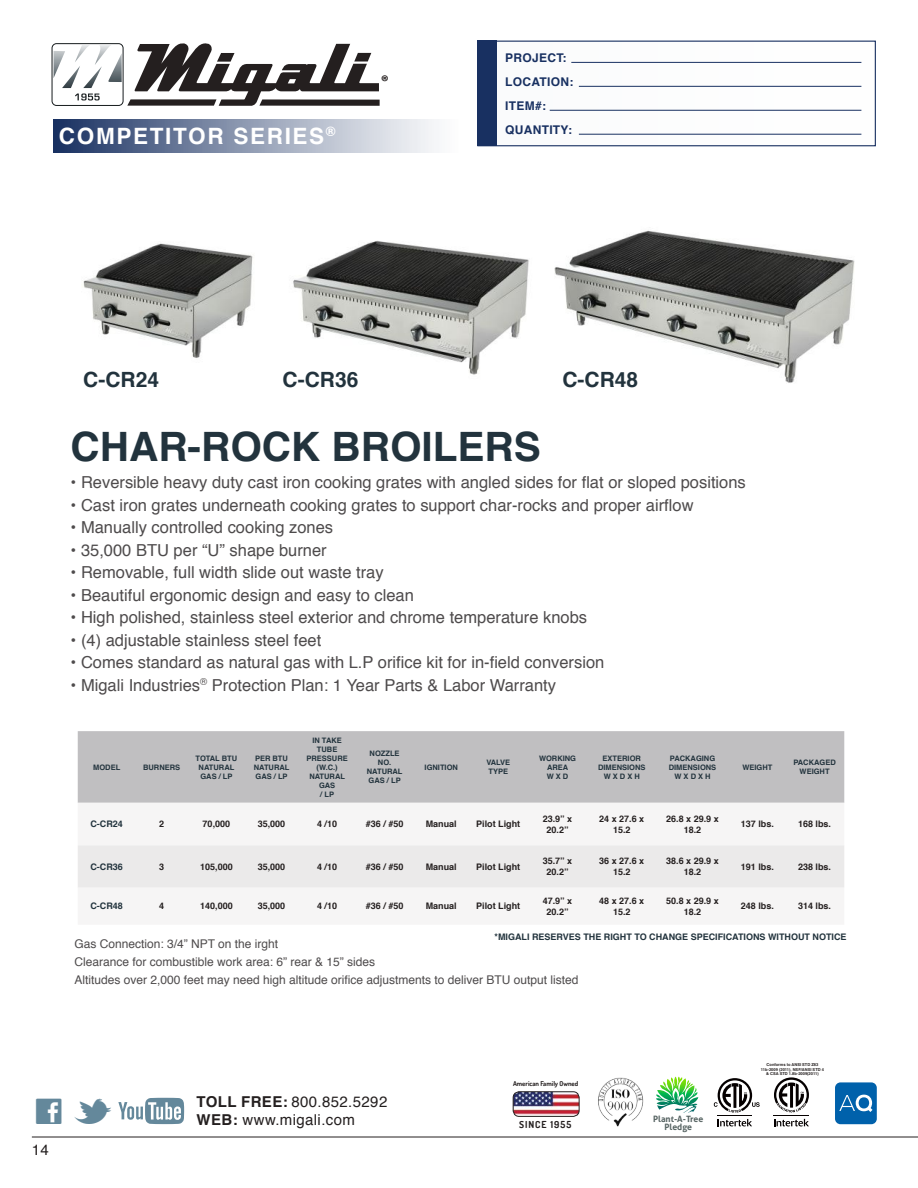
<style>
.page{position:relative;width:918px;height:1188px;background:#fff}
.page>*{position:absolute;margin:0;border:0;box-sizing:border-box;transform-origin:0 0}
.t1{font:45px "Social Logos";color:#64889b}
.t2{font:700 40.5px "Helvetica";color:#22333d}
.t3{font:700 22.5px "Helvetica";letter-spacing:.075em;color:#fff}
.t4{font:700 21px "Helvetica";color:#22333d}
.t5{font:900 17.1px "Myriad Pro";color:#241f1f}
.t6{font:16.5px "Helvetica";color:#4e4b4c}
.t7{font:15px "Helvetica";letter-spacing:.025em;color:#241f1f}
.t8{font:12px/18px "Helvetica";color:#4e4b4c}
.t9{font:700 12px/24px "Helvetica";letter-spacing:.025em;color:#183061}
.t10{font:700 9.6px "Dosis";letter-spacing:.1em;color:#241f1f}
.t11{font:700 9px/10.8px "Helvetica";color:#241f1f;text-align:center}
.t12{font:700 9px "Helvetica";color:#22333d}
.t13{font:700 8.7px "Aller";color:#566362}
.t14{font:700 7.5px/9px "Helvetica";color:#22333d;text-align:center}
.t15{font:700 6.75px "Dosis";color:#241f1f}
.t16{font:700 4.05px/4.5px "Helvetica";color:#241f1f;text-align:center}
.s1{font-weight:700}
.s2{color:#86a9c0}
</style>
<div class="page">
<hr style="left:32px;top:1137px;width:886px;height:1px;background:#241f1f">
<svg style="left:118px;top:1098px;width:66px;height:26px"></svg>
<svg style="left:718px;top:1119px;width:34px;height:7px"></svg>
<hr style="left:718px;top:1115px;width:34px;height:1px;background:#050000">
<svg style="left:714px;top:1078px;width:46px;height:35px"></svg>
<svg style="left:774px;top:1119px;width:35px;height:7px"></svg>
<hr style="left:774px;top:1115px;width:35px;height:1px;background:#050000">
<svg style="left:774px;top:1077px;width:35px;height:36px"></svg>
<img style="left:598px;top:1077px;width:46px;height:50px">
<svg style="left:656px;top:1077px;width:42px;height:36px"></svg>
<img style="left:513px;top:1092px;width:66px;height:24px">
<div style="left:513px;top:1092px;width:66px;height:25px;border:1px solid #241f1f;border-radius:6px"></div>
<div style="left:487px;top:41px;width:389px;height:105px;background:#fafbfc"></div>
<div style="left:52px;top:43px;width:71px;height:63px;border:1px solid #161b1d;border-radius:5px"></div>
<svg style="left:127px;top:43px;width:253px;height:63px"></svg>
<img style="left:54px;top:45px;width:68px;height:43px">
<svg style="left:75px;top:93px;width:25px;height:7px"></svg>
<div style="left:53px;top:119px;width:406px;height:34px;background:linear-gradient(to right,#1d3464,#fff)"></div>
<hr style="left:571px;top:62px;width:290px;height:1px;background:#183061">
<hr style="left:579px;top:86px;width:282px;height:1px;background:#183061">
<hr style="left:550px;top:110px;width:311px;height:1px;background:#183061">
<hr style="left:579px;top:134px;width:282px;height:1px;background:#183061">
<div style="left:477px;top:41px;width:399px;height:105px;border:1px solid #183061"></div>
<div style="left:477px;top:41px;width:20px;height:105px;background:#183061"></div>
<div style="left:835px;top:1082px;width:42px;height:42px;background:#0061ab;border-radius:5px"></div>
<svg style="left:839px;top:1095px;width:34px;height:17px"></svg>
<img style="left:83px;top:243px;width:170px;height:115px">
<img style="left:293px;top:240px;width:236px;height:135px">
<img style="left:555px;top:230px;width:300px;height:153px">
<div style="left:283px;top:371px;width:117px;height:25px;background:#fff"></div>
<div style="left:562px;top:371px;width:118px;height:25px;background:#fff"></div>
<div style="left:78px;top:731px;width:766px;height:72px;background:#c0bfc1"></div>
<svg style="left:78px;top:887px;width:766px;height:1px"></svg>
<div style="left:78px;top:845px;width:766px;height:42px;background:#ebeaea"></div>
<h3 class="t3" style="left:59px;top:118px;width:278px">COMPETITOR SERIES<sup>®</sup></h3>
<p class="t5" style="left:381px;top:70px;width:10px">®</p>
<p class="t9" style="left:505px;top:46px;width:70px">PROJECT:<br>LOCATION:<br>ITEM#:<br>QUANTITY:</p>
<p class="t4" style="left:83px;top:363px;width:77px">C-CR24</p>
<p class="t4" style="left:283px;top:363px;width:77px">C-CR36</p>
<p class="t4" style="left:562px;top:363px;width:77px">C-CR48</p>
<h2 class="t2" style="left:71px;top:414px;width:472px">CHAR-ROCK BROILERS</h2>
<p class="t6" style="left:71px;top:469px;width:677px">• Reversible heavy duty cast iron cooking grates with angled sides for flat or sloped positions</p>
<p class="t6" style="left:71px;top:492px;width:624px">• Cast iron grates underneath cooking grates to support char-rocks and proper airflow</p>
<p class="t6" style="left:71px;top:514px;width:264px">• Manually controlled cooking zones</p>
<p class="t6" style="left:71px;top:537px;width:258px">• 35,000 BTU per “U” shape burner</p>
<p class="t6" style="left:71px;top:559px;width:314px">• Removable, full width slide out waste tray</p>
<p class="t6" style="left:71px;top:582px;width:345px">• Beautiful ergonomic design and easy to clean</p>
<p class="t6" style="left:71px;top:604px;width:518px">• High polished, stainless steel exterior and chrome temperature knobs</p>
<p class="t6" style="left:71px;top:627px;width:252px">• (4) adjustable stainless steel feet</p>
<p class="t6" style="left:71px;top:649px;width:535px">• Comes standard as natural gas with L.P orifice kit for in-field conversion</p>
<p class="t6" style="left:71px;top:672px;width:487px">• Migali Industries<sup>®</sup> Protection Plan: 1 Year Parts &amp; Labor Warranty</p>
<p class="t14" style="left:93px;top:763px;width:29px">MODEL</p>
<p class="t14" style="left:143px;top:763px;width:39px">BURNERS</p>
<p class="t14" style="left:196px;top:754px;width:43px">TOTAL BTU<br>NATURAL<br>GAS / LP</p>
<p class="t14" style="left:254px;top:754px;width:37px;text-align:left">PER BTU<br>NATURAL<br>GAS / LP</p>
<p class="t14" style="left:307px;top:736px;width:43px">IN TAKE<br>TUBE<br>PRESSURE (W.C.)<br>NATURAL<br>GAS<br>/ LP</p>
<p class="t14" style="left:367px;top:749px;width:37px">NOZZLE<br>NO.<br>NATURAL<br>GAS / LP</p>
<p class="t14" style="left:425px;top:763px;width:35px">IGNITION</p>
<p class="t14" style="left:486px;top:758px;width:25px;text-align:left">VALVE<br>TYPE</p>
<p class="t14" style="left:539px;top:754px;width:39px">WORKING<br>AREA<br>W X D</p>
<p class="t14" style="left:598px;top:754px;width:49px">EXTERIOR<br>DIMENSIONS<br>W X D X H</p>
<p class="t14" style="left:669px;top:754px;width:49px">PACKAGING<br>DIMENSIONS<br>W X D X H</p>
<p class="t14" style="left:742px;top:763px;width:32px">WEIGHT</p>
<p class="t14" style="left:793px;top:758px;width:44px">PACKAGED<br>WEIGHT</p>
<p class="t12" style="left:90px;top:817px;width:34px">C-CR24</p>
<p class="t11" style="left:159px;top:819px;width:7px">2</p>
<p class="t11" style="left:203px;top:819px;width:29px">70,000</p>
<p class="t11" style="left:258px;top:819px;width:29px">35,000</p>
<p class="t11" style="left:317px;top:819px;width:22px">4 /10</p>
<p class="t11" style="left:366px;top:819px;width:39px">#36 / #50</p>
<p class="t11" style="left:426px;top:819px;width:33px">Manual</p>
<p class="t11" style="left:476px;top:819px;width:46px">Pilot Light</p>
<p class="t11" style="left:543px;top:814px;width:31px">23.9” x<br>20.2”</p>
<p class="t11" style="left:599px;top:814px;width:47px">24 x 27.6 x<br>15.2</p>
<p class="t11" style="left:666px;top:814px;width:54px">26.8 x 29.9 x<br>18.2</p>
<p class="t11" style="left:741px;top:819px;width:35px">137 lbs.</p>
<p class="t11" style="left:798px;top:819px;width:35px">168 lbs.</p>
<p class="t12" style="left:90px;top:859px;width:34px">C-CR36</p>
<p class="t11" style="left:159px;top:861px;width:7px">3</p>
<p class="t11" style="left:200px;top:861px;width:34px">105,000</p>
<p class="t11" style="left:258px;top:861px;width:29px">35,000</p>
<p class="t11" style="left:317px;top:861px;width:22px">4 /10</p>
<p class="t11" style="left:366px;top:861px;width:39px">#36 / #50</p>
<p class="t11" style="left:426px;top:861px;width:33px">Manual</p>
<p class="t11" style="left:476px;top:861px;width:46px">Pilot Light</p>
<p class="t11" style="left:543px;top:856px;width:31px">35.7” x<br>20.2”</p>
<p class="t11" style="left:599px;top:856px;width:47px">36 x 27.6 x<br>15.2</p>
<p class="t11" style="left:666px;top:856px;width:54px">38.6 x 29.9 x<br>18.2</p>
<p class="t11" style="left:741px;top:861px;width:35px">191 lbs.</p>
<p class="t11" style="left:798px;top:861px;width:35px">238 lbs.</p>
<p class="t12" style="left:90px;top:899px;width:34px">C-CR48</p>
<p class="t11" style="left:159px;top:901px;width:7px">4</p>
<p class="t11" style="left:200px;top:901px;width:34px">140,000</p>
<p class="t11" style="left:258px;top:901px;width:29px">35,000</p>
<p class="t11" style="left:317px;top:901px;width:22px">4 /10</p>
<p class="t11" style="left:366px;top:901px;width:39px">#36 / #50</p>
<p class="t11" style="left:426px;top:901px;width:33px">Manual</p>
<p class="t11" style="left:476px;top:901px;width:46px">Pilot Light</p>
<p class="t11" style="left:543px;top:896px;width:31px">47.9” x<br>20.2”</p>
<p class="t11" style="left:599px;top:896px;width:47px">48 x 27.6 x<br>15.2</p>
<p class="t11" style="left:666px;top:896px;width:54px">50.8 x 29.9 x<br>18.2</p>
<p class="t11" style="left:741px;top:901px;width:35px">248 lbs.</p>
<p class="t11" style="left:798px;top:901px;width:35px">314 lbs.</p>
<p class="t8" style="left:74px;top:936px;width:506px">Gas Connection: 3/4” NPT on the irght<br>Clearance for combustible work area: 6” rear &amp; 15” sides<br>Altitudes over 2,000 feet may need high altitude orifice adjustments to deliver BTU output listed</p>
<p class="t12" style="left:495px;top:930px;width:354px">*MIGALI RESERVES THE RIGHT TO CHANGE SPECIFICATIONS WITHOUT NOTICE</p>
<p class="t15" style="left:513px;top:1079px;width:67px">American Family Owned</p>
<p class="t7" style="left:197px;top:1091px;width:192px"><span class="s1">TOLL FREE:</span> 800.852.5292</p>
<h1 class="t1" style="left:32px;top:1092px;width:176px">CM <span class="s2">W</span></h1>
<p class="t7" style="left:197px;top:1109px;width:160px"><span class="s1">WEB:</span> www.migali.com</p>
<p class="t13" style="left:653px;top:1113px;width:52px">Plant-A-Tree</p>
<p class="t10" style="left:519px;top:1119px;width:54px">SINCE 1955</p>
<p class="t13" style="left:664px;top:1122px;width:29px">Pledge</p>
<p class="t7" style="left:32px;top:1138px;width:19px">14</p>
<p class="t16" style="left:761px;top:1063px;width:65px">Conforms to ANSI STD Z83<br>11b-2009 (2011), NSF/ANSI STD 4 &amp; CSA STD 1.8b-2009(2011)</p>
</div>
